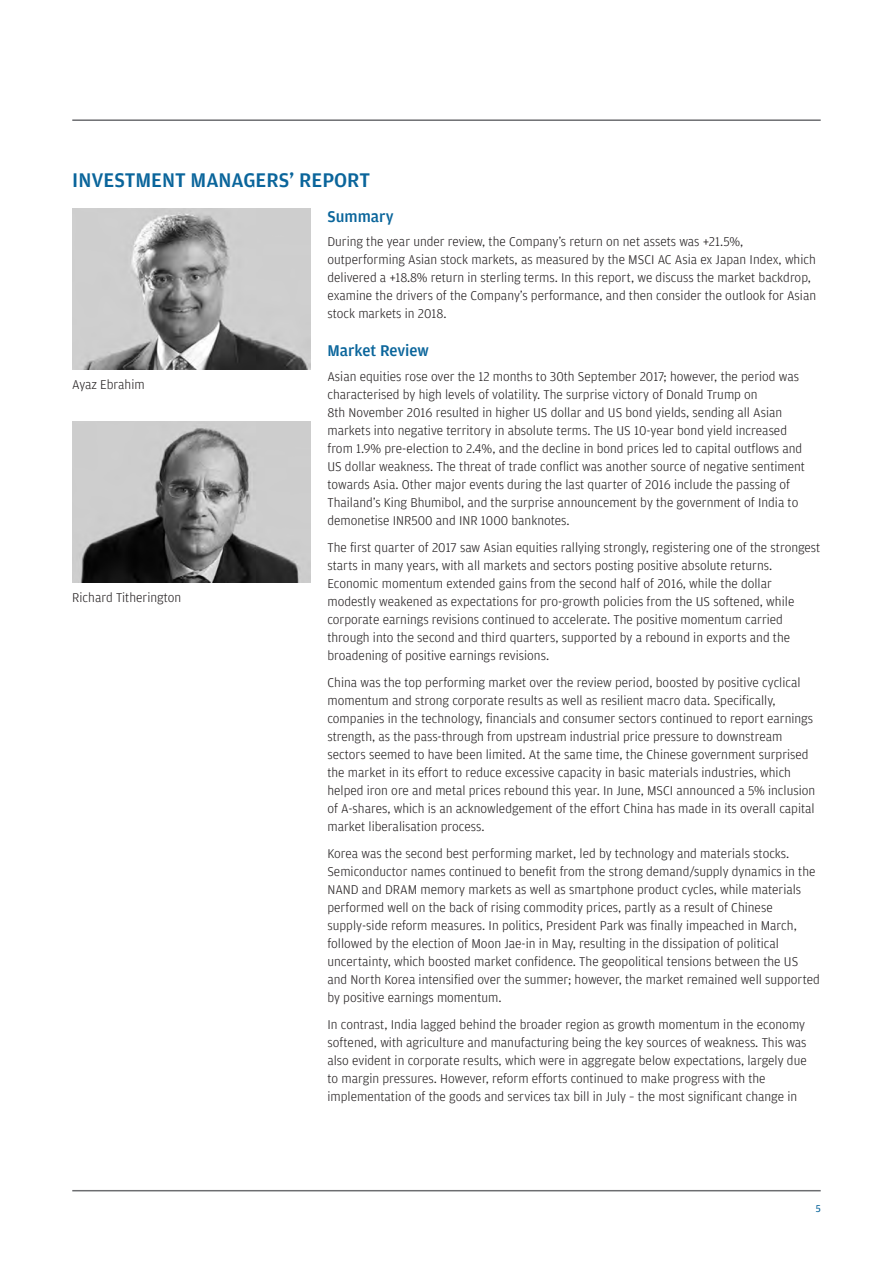
<style>
.page{position:relative;width:893px;height:1263px;background:#fff}
.page>*{position:absolute;margin:0;border:0;box-sizing:border-box;transform-origin:0 0}
.t1{font:500 21px "Amplitude";color:#0a659b}
.t2{font:500 16.5px "Amplitude";color:#0a659b}
.t3{font:300 13.5px/18px "Amplitude";color:#231f20}
.t4{font:10.5px "Amplitude";color:#0a659b}
</style>
<div class="page">
<hr style="left:72px;top:1190px;width:749px;height:1px;background:#6c6d70">
<hr style="left:72px;top:119px;width:749px;height:2px;background:#6c6d70">
<img style="left:72px;top:421px;width:238px;height:162px">
<img style="left:72px;top:208px;width:238px;height:162px">
<h1 class="t1" style="left:72px;top:167px;width:299px">INVESTMENT MANAGERS’ REPORT</h1>
<p class="t3" style="left:72px;top:376px;width:74px">Ayaz Ebrahim</p>
<p class="t3" style="left:72px;top:588px;width:111px">Richard Titherington</p>
<p class="t2" style="left:327px;top:206px;width:68px">Summary</p>
<p class="t3" style="left:327px;top:232px;width:490px">During the year under review, the Company’s return on net assets was +21.5%, outperforming Asian stock markets, as measured by the MSCI AC Asia ex Japan Index, which delivered a +18.8% return in sterling terms. In this report, we discuss the market backdrop, examine the drivers of the Company’s performance, and then consider the outlook for Asian stock markets in 2018.</p>
<p class="t2" style="left:327px;top:341px;width:103px">Market Review</p>
<p class="t3" style="left:327px;top:367px;width:479px">Asian equities rose over the 12 months to 30th September 2017; however, the period was characterised by high levels of volatility. The surprise victory of Donald Trump on<br>8th November 2016 resulted in higher US dollar and US bond yields, sending all Asian markets into negative territory in absolute terms. The US 10-year bond yield increased from 1.9% pre-election to 2.4%, and the decline in bond prices led to capital outflows and US dollar weakness. The threat of trade conflict was another source of negative sentiment towards Asia. Other major events during the last quarter of 2016 include the passing of Thailand’s King Bhumibol, and the surprise announcement by the government of India to demonetise INR500 and INR 1000 banknotes.</p>
<p class="t3" style="left:327px;top:538px;width:494px">The first quarter of 2017 saw Asian equities rallying strongly, registering one of the strongest starts in many years, with all markets and sectors posting positive absolute returns.<br>Economic momentum extended gains from the second half of 2016, while the dollar modestly weakened as expectations for pro-growth policies from the US softened, while corporate earnings revisions continued to accelerate. The positive momentum carried through into the second and third quarters, supported by a rebound in exports and the broadening of positive earnings revisions.</p>
<p class="t3" style="left:327px;top:673px;width:489px">China was the top performing market over the review period, boosted by positive cyclical momentum and strong corporate results as well as resilient macro data. Specifically, companies in the technology, financials and consumer sectors continued to report earnings strength, as the pass-through from upstream industrial price pressure to downstream sectors seemed to have been limited. At the same time, the Chinese government surprised the market in its effort to reduce excessive capacity in basic materials industries, which helped iron ore and metal prices rebound this year. In June, MSCI announced a 5% inclusion of A-shares, which is an acknowledgement of the effort China has made in its overall capital market liberalisation process.</p>
<p class="t3" style="left:327px;top:844px;width:494px">Korea was the second best performing market, led by technology and materials stocks.<br>Semiconductor names continued to benefit from the strong demand/supply dynamics in the NAND and DRAM memory markets as well as smartphone product cycles, while materials performed well on the back of rising commodity prices, partly as a result of Chinese supply-side reform measures. In politics, President Park was finally impeached in March, followed by the election of Moon Jae-in in May, resulting in the dissipation of political uncertainty, which boosted market confidence. The geopolitical tensions between the US and North Korea intensified over the summer; however, the market remained well supported by positive earnings momentum.</p>
<p class="t3" style="left:327px;top:1015px;width:481px">In contrast, India lagged behind the broader region as growth momentum in the economy softened, with agriculture and manufacturing being the key sources of weakness. This was also evident in corporate results, which were in aggregate below expectations, largely due to margin pressures. However, reform efforts continued to make progress with the implementation of the goods and services tax bill in July – the most significant change in</p>
<p class="t4" style="left:816px;top:1202px;width:7px">5</p>
</div>
